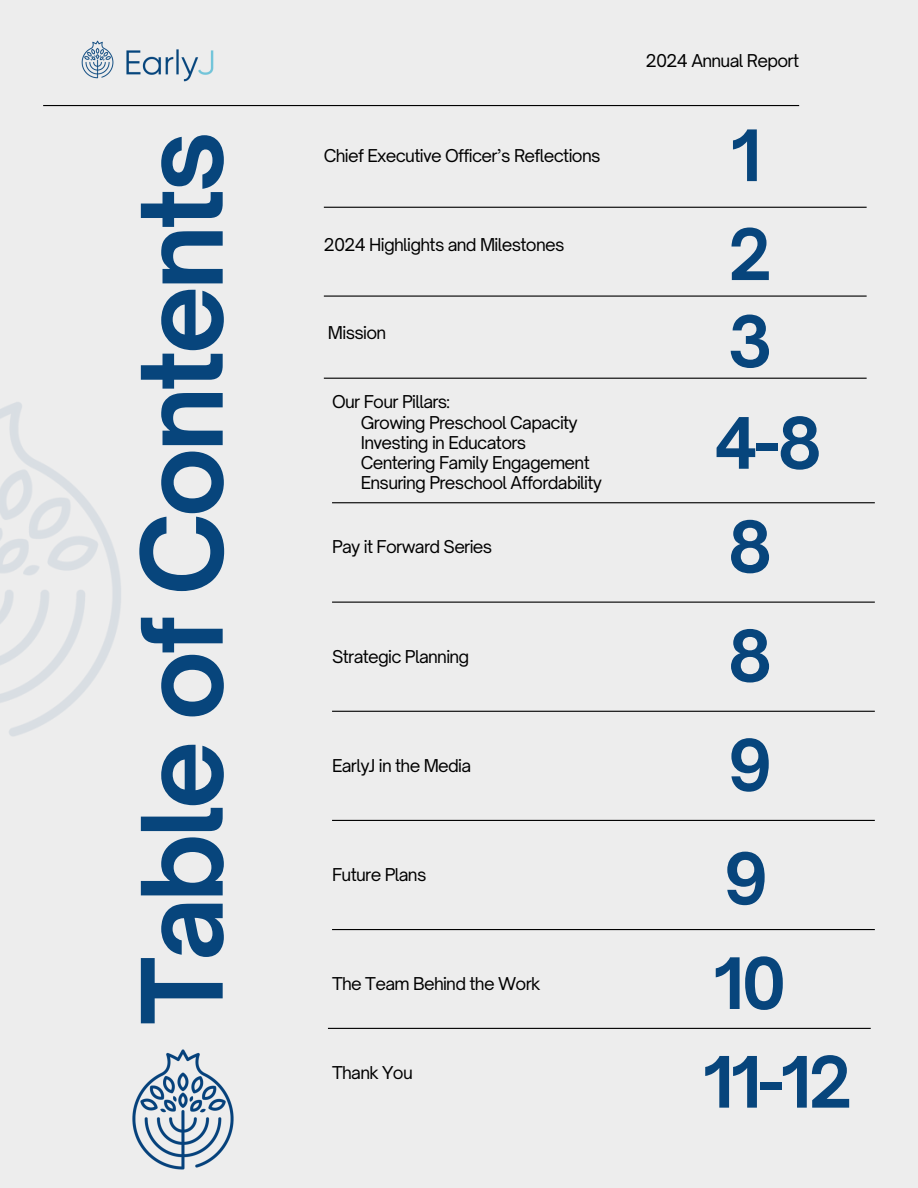
<style>
.page{position:relative;width:918px;height:1188px;background:#ededed}
.page>*{position:absolute;margin:0;border:0;box-sizing:border-box;transform-origin:0 0}
.t1{font:700 107.25px "Open Sauce One";letter-spacing:-.04em;color:#07457c}
.t2{font:700 67.8px "Open Sauce One";color:#07457c}
.t3{font:16.95px "Open Sauce One";letter-spacing:-.04em;color:#000}
</style>
<div class="page">
<hr style="left:43px;top:105px;width:756px;height:1px;background:#000">
<hr style="left:324px;top:207px;width:543px;height:1px;background:#000">
<hr style="left:324px;top:296px;width:543px;height:1px;background:#000">
<hr style="left:332px;top:502px;width:543px;height:1px;background:#000">
<hr style="left:332px;top:602px;width:543px;height:1px;background:#000">
<hr style="left:332px;top:711px;width:543px;height:1px;background:#000">
<hr style="left:332px;top:820px;width:543px;height:1px;background:#000">
<hr style="left:332px;top:929px;width:543px;height:1px;background:#000">
<hr style="left:328px;top:1028px;width:543px;height:1px;background:#000">
<img style="left:81px;top:40px;width:133px;height:42px">
<img style="left:132px;top:1049px;width:102px;height:121px">
<img style="left:0;top:402px;width:121px;height:334px">
<hr style="left:324px;top:378px;width:543px;height:1px;background:#000">
<p class="t3" style="left:646px;top:50px;width:155px">2024 Annual Report</p>
<p class="t1" style="left:115px;top:1024px;width:895px;rotate:-90deg">Table of Contents</p>
<p class="t2" style="left:731px;top:113px;width:32px">1</p>
<h1 class="t3" style="left:324px;top:145px;width:278px">Chief Executive Officer’s Reflections</h1>
<p class="t2" style="left:728px;top:212px;width:45px">2</p>
<p class="t3" style="left:324px;top:234px;width:242px">2024 Highlights and Milestones</p>
<p class="t2" style="left:728px;top:299px;width:46px">3</p>
<p class="t3" style="left:328px;top:322px;width:60px">Mission</p>
<p class="t3" style="left:332px;top:391px;width:120px">Our Four Pillars:</p>
<p class="t3" style="left:361px;top:412px;width:219px">Growing Preschool Capacity</p>
<p class="t3" style="left:361px;top:432px;width:167px">Investing in Educators</p>
<p class="t3" style="left:361px;top:452px;width:230px">Centering Family Engagement</p>
<p class="t3" style="left:361px;top:472px;width:243px">Ensuring Preschool Affordability</p>
<p class="t2" style="left:714px;top:401px;width:110px">4-8</p>
<p class="t2" style="left:727px;top:505px;width:47px">8</p>
<p class="t3" style="left:332px;top:536px;width:162px">Pay it Forward Series</p>
<p class="t2" style="left:727px;top:614px;width:47px">8</p>
<p class="t3" style="left:332px;top:646px;width:139px">Strategic Planning</p>
<p class="t2" style="left:728px;top:723px;width:46px">9</p>
<p class="t3" style="left:332px;top:755px;width:141px">EarlyJ in the Media</p>
<p class="t2" style="left:724px;top:836px;width:46px">9</p>
<p class="t3" style="left:332px;top:864px;width:96px">Future Plans</p>
<h2 class="t2" style="left:713px;top:941px;width:75px">10</h2>
<p class="t3" style="left:332px;top:973px;width:210px">The Team Behind the Work</p>
<p class="t3" style="left:332px;top:1062px;width:82px">Thank You</p>
<p class="t2" style="left:703px;top:1040px;width:151px">11-12</p>
</div>
